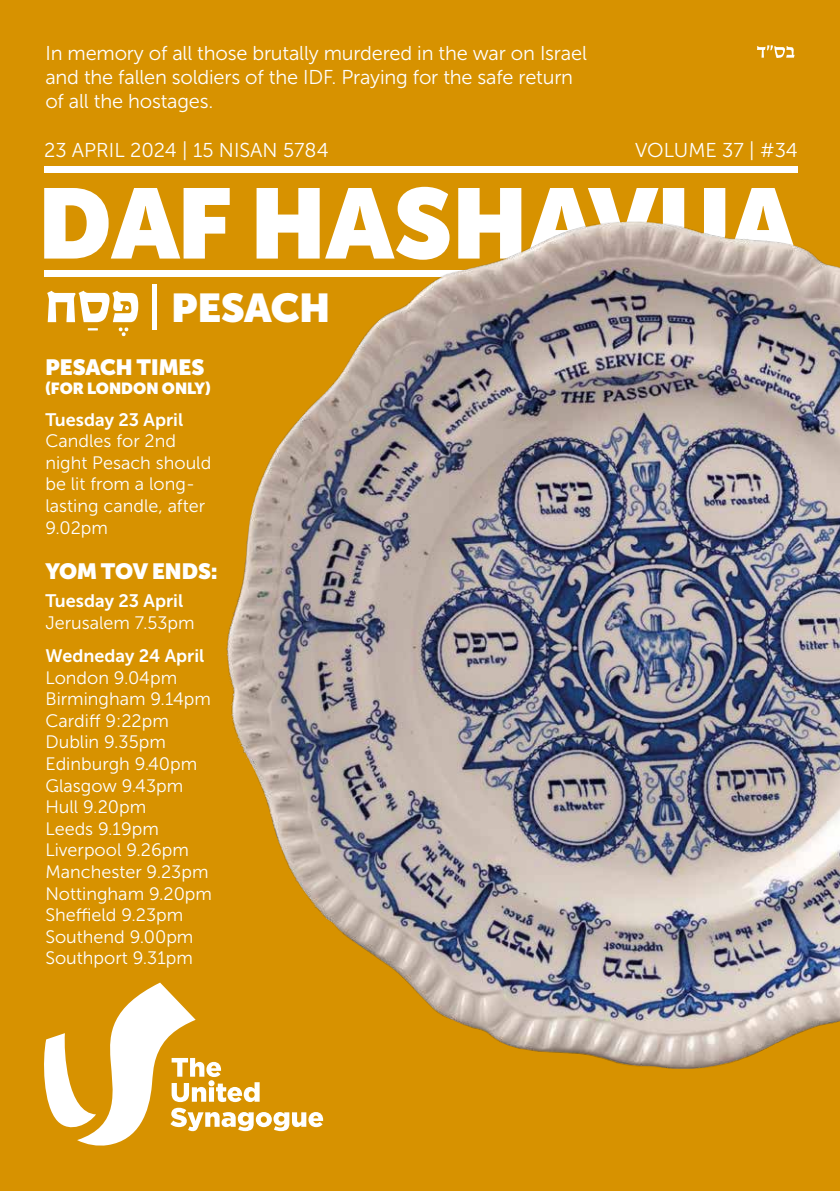
<style>
.page{position:relative;width:840px;height:1191px;background:#fff}
.page>*{position:absolute;margin:0;border:0;box-sizing:border-box;transform-origin:0 0}
.t1{font:900 98.6px "Museo Sans Display";color:#fff}
.t2{font:900 60px "Fb Hadasa New Pro";color:#fff}
.t3{font:900 40px "Museo Sans Display";color:#fff}
.t4{font:900 22px "Museo Sans Display";color:#fff}
.t5{font:20px/24px "Museo Sans 300";letter-spacing:-.01em;color:#fff}
.t6{font:18px/21.6px "Museo Sans 300";color:#fff}
.t7{font:18px "Museo Sans 700";color:#fff}
.t8{font:900 16px "Museo Sans Display";color:#fff}
</style>
<div class="page">
<div style="left:0;top:0;width:839px;height:1191px;background:#d79200"></div>
<svg style="left:757px;top:45px;width:37px;height:13px"></svg>
<svg style="left:44px;top:982px;width:279px;height:163px"></svg>
<div style="left:44px;top:166px;width:753px;height:6px;background:#fff"></div>
<div style="left:44px;top:270px;width:753px;height:6px;background:#fff"></div>
<hr style="left:152px;top:284px;width:4px;height:45px;background:#fff">
<img style="left:226px;top:222px;width:613px;height:846px">
<p class="t5" style="left:45px;top:42px;width:542px">In memory of all those brutally murdered in the war on Israel and the fallen soldiers of the IDF. Praying for the safe return of all the hostages.</p>
<p class="t5" style="left:44px;top:138px;width:286px">23 APRIL 2024 | 15 NISAN 5784</p>
<p class="t5" style="left:634px;top:138px;width:164px">VOLUME 37 | #34</p>
<h1 class="t1" style="left:38px;top:167px;width:760px">DAF HASHAVUA</h1>
<h2 class="t2" style="left:45px;top:273px;width:96px">ֶֶּפַַסח</h2>
<h3 class="t3" style="left:171px;top:285px;width:160px">PESACH</h3>
<p class="t4" style="left:45px;top:354px;width:160px">PESACH TIMES</p>
<p class="t8" style="left:45px;top:379px;width:167px">(FOR LONDON ONLY)</p>
<p class="t7" style="left:45px;top:409px;width:139px">Tuesday 23 April</p>
<p class="t6" style="left:45px;top:430px;width:167px">Candles for 2nd night Pesach should be lit from a long&shy;lasting candle, after<br>9.02pm</p>
<p class="t4" style="left:45px;top:558px;width:173px">YOM TOV ENDS:</p>
<p class="t7" style="left:45px;top:591px;width:139px">Tuesday 23 April</p>
<p class="t6" style="left:45px;top:612px;width:151px">Jerusalem 7.53pm</p>
<p class="t7" style="left:45px;top:645px;width:160px">Wedneday 24 April</p>
<p class="t6" style="left:45px;top:666px;width:168px">London 9.04pm<br>Birmingham 9.14pm<br>Cardiff 9:22pm<br>Dublin 9.35pm<br>Edinburgh 9.40pm<br>Glasgow 9.43pm<br>Hull 9.20pm<br>Leeds 9.19pm<br>Liverpool 9.26pm<br>Manchester 9.23pm<br>Nottingham 9.20pm<br>Sheffield 9.23pm<br>Southend 9.00pm<br>Southport 9.31pm</p>
</div>
